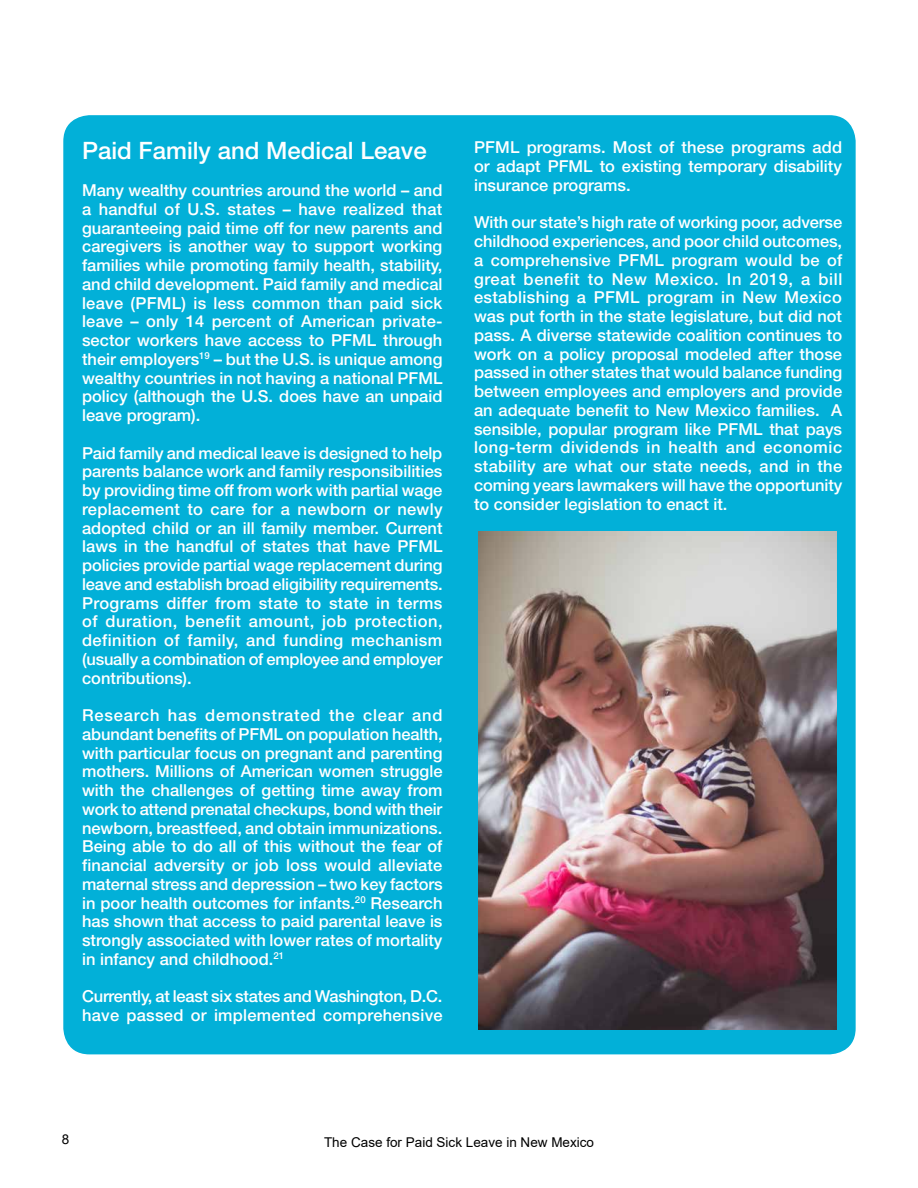
<style>
.page{position:relative;width:918px;height:1188px;background:#fff}
.page>*{position:absolute;margin:0;border:0;box-sizing:border-box;transform-origin:0 0}
.t1{font:500 24px "Helvetica Neue";color:#fff}
.t2{font:500 16.5px/18.8px "Helvetica Neue";color:#fff;text-align:justify}
.t3{font:13.5px "Arial";color:#000}
</style>
<div class="page">
<div style="left:63px;top:114px;width:793px;height:941px;background:#02b0d8;border-radius:27px"></div>
<img style="left:479px;top:532px;width:357px;height:497px">
<h1 class="t1" style="left:82px;top:136px;width:346px">Paid Family and Medical Leave</h1>
<p class="t2" style="left:82px;top:181px;width:362px">Many wealthy countries around the world – and a handful of U.S. states – have realized that guaranteeing paid time off for new parents and caregivers is another way to support working families while promoting family health, stability, and child development. Paid family and medical leave (PFML) is less common than paid sick leave – only 14 percent of American private&shy;sector workers have access to PFML through their employers<sup>19</sup> – but the U.S. is unique among wealthy countries in not having a national PFML policy (although the U.S. does have an unpaid leave program).</p>
<p class="t2" style="left:82px;top:443px;width:362px">Paid family and medical leave is designed to help parents balance work and family responsibilities by providing time off from work with partial wage replacement to care for a newborn or newly adopted child or an ill family member. Current laws in the handful of states that have PFML policies provide partial wage replacement during leave and establish broad eligibility requirements.<br>Programs differ from state to state in terms of duration, benefit amount, job protection, definition of family, and funding mechanism (usually a combination of employee and employer contributions).</p>
<p class="t2" style="left:82px;top:706px;width:362px">Research has demonstrated the clear and abundant benefits of PFML on population health, with particular focus on pregnant and parenting mothers. Millions of American women struggle with the challenges of getting time away from work to attend prenatal checkups, bond with their newborn, breastfeed, and obtain immunizations.<br>Being able to do all of this without the fear of financial adversity or job loss would alleviate maternal stress and depression – two key factors in poor health outcomes for infants.<sup>20</sup> Research has shown that access to paid parental leave is strongly associated with lower rates of mortality in infancy and childhood.<sup>21</sup></p>
<p class="t2" style="left:82px;top:987px;width:362px">Currently, at least six states and Washington, D.C. have passed or implemented comprehensive</p>
<p class="t2" style="left:474px;top:138px;width:370px">PFML programs. Most of these programs add or adapt PFML to existing temporary disability insurance programs.</p>
<p class="t2" style="left:474px;top:213px;width:370px">With our state’s high rate of working poor, adverse childhood experiences, and poor child outcomes, a comprehensive PFML program would be of great benefit to New Mexico. In 2019, a bill establishing a PFML program in New Mexico was put forth in the state legislature, but did not pass. A diverse statewide coalition continues to work on a policy proposal modeled after those passed in other states that would balance funding between employees and employers and provide an adequate benefit to New Mexico families. A sensible, popular program like PFML that pays long-term dividends in health and economic stability are what our state needs, and in the coming years lawmakers will have the opportunity to consider legislation to enact it.</p>
<p class="t3" style="left:62px;top:1130px;width:9px">8</p>
<p class="t3" style="left:324px;top:1132px;width:272px">The Case for Paid Sick Leave in New Mexico</p>
</div>
